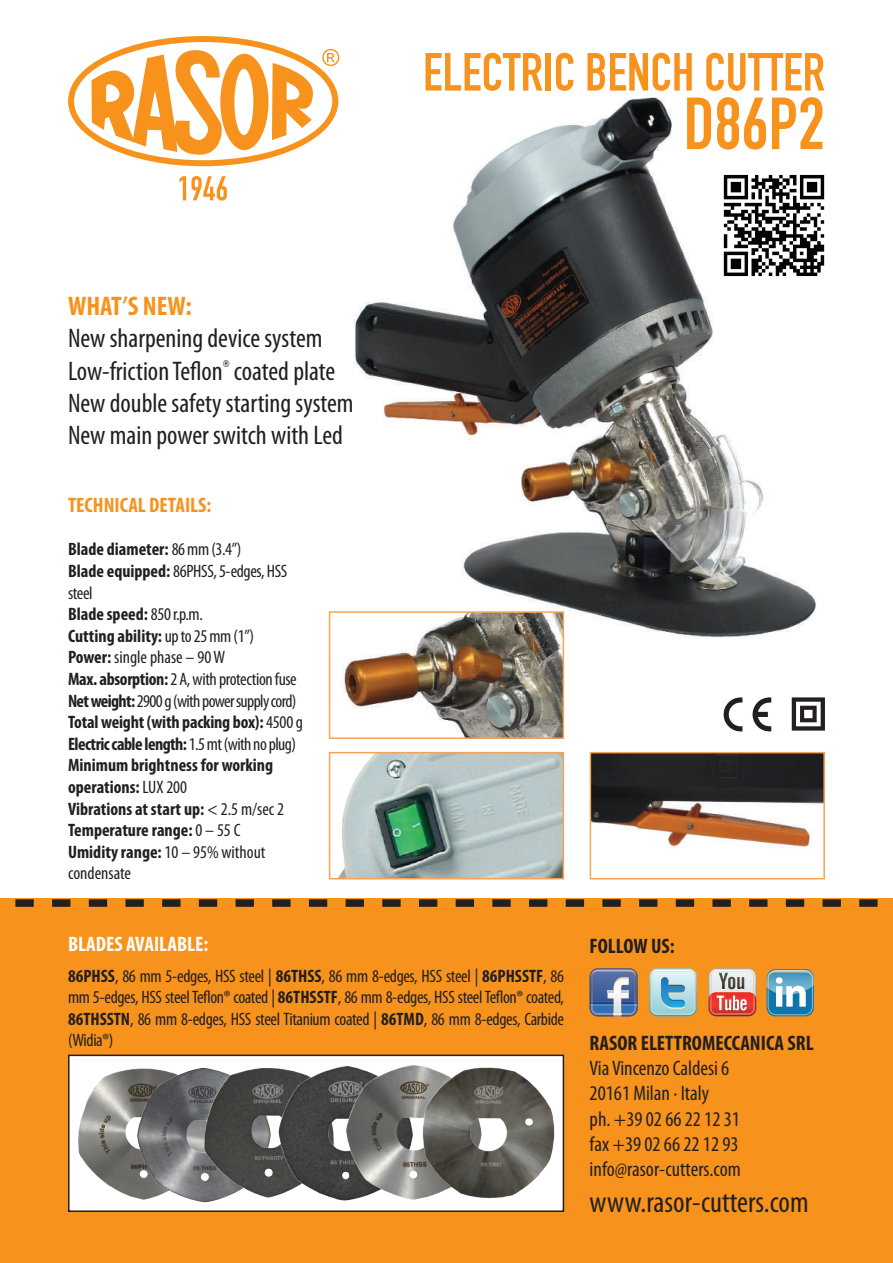
<style>
.page{position:relative;width:893px;height:1263px;background:#fff}
.page>*{position:absolute;margin:0;border:0;box-sizing:border-box;transform-origin:0 0}
.t1{font:72.45px "DIN Engschrift";color:#f7931d}
.t2{font:52.8px "DIN Engschrift";color:#f7931d}
.t3{font:condensed 30px "Myriad Pro";color:#231f20}
.t4{font:condensed 27px/32.4px "Myriad Pro";color:#231f20}
.t5{font:700 condensed 27px "Myriad Pro";color:#f7931d}
.t6{font:condensed 21px/25.2px "Myriad Pro";color:#231f20}
.t7{font:700 condensed 21px "Myriad Pro";color:#231f20}
.t8{font:700 condensed 21px "Myriad Pro";color:#f7931d}
.t9{font:700 condensed 21px "Myriad Pro";color:#fff}
.t10{font:700 condensed 18px/21.6px "Myriad Pro";color:#231f20}
.t11{font:condensed 18px/21.6px "Myriad Pro";letter-spacing:-.02em;color:#231f20;text-align:justify}
.t12{font:condensed 9.6px "Swiss 721 BT";color:#231f20;scale:.86 1}
.s1{font-weight:400}
.s2{font-weight:700}
</style>
<div class="page">
<img style="left:328px;top:97px;width:488px;height:567px">
<div style="left:0;top:898px;width:893px;height:365px;background:#f7931d"></div>
<div style="left:69px;top:1055px;width:494px;height:156px;background:#fff"></div>
<div style="left:68px;top:1054px;width:496px;height:158px;border:2px solid #231f20"></div>
<img style="left:69px;top:1064px;width:61px;height:141px">
<img style="left:130px;top:1068px;width:65px;height:133px">
<img style="left:593px;top:755px;width:229px;height:94px">
<div style="left:590px;top:752px;width:235px;height:127px;border:2px solid #f9a350"></div>
<img style="left:332px;top:614px;width:229px;height:122px">
<div style="left:329px;top:611px;width:235px;height:128px;border:2px solid #f9a350"></div>
<img style="left:339px;top:755px;width:222px;height:121px">
<div style="left:329px;top:752px;width:235px;height:127px;border:2px solid #f9a350"></div>
<svg style="left:179px;top:176px;width:48px;height:25px"></svg>
<svg style="left:68px;top:36px;width:271px;height:130px"></svg>
<svg style="left:792px;top:697px;width:33px;height:34px"></svg>
<svg style="left:723px;top:697px;width:19px;height:35px"></svg>
<svg style="left:752px;top:697px;width:19px;height:35px"></svg>
<svg style="left:15px;top:899px;width:863px;height:8px"></svg>
<img style="left:195px;top:1067px;width:81px;height:136px">
<img style="left:276px;top:1067px;width:61px;height:133px">
<img style="left:337px;top:1065px;width:80px;height:136px">
<img style="left:417px;top:1062px;width:146px;height:142px">
<svg style="left:649px;top:968px;width:48px;height:48px;background:#a1cad4"></svg>
<svg style="left:708px;top:968px;width:48px;height:48px;background:#d6958c"></svg>
<svg style="left:590px;top:968px;width:48px;height:48px;background:#7587a8"></svg>
<img style="left:591px;top:970px;width:45px;height:8px">
<svg style="left:767px;top:969px;width:47px;height:47px;background:#6ea9c3"></svg>
<img style="left:710px;top:162px;width:115px;height:127px">
<h3 class="t5" style="left:68px;top:289px;width:125px">WHAT’S NEW:</h3>
<h3 class="t4" style="left:68px;top:322px;width:269px">New sharpening device system<br>Low-friction Teflon coated plate</h3>
<p class="t12" style="left:223px;top:357px;width:9px">®</p>
<h3 class="t4" style="left:68px;top:387px;width:287px">New double safety starting system<br>New main power switch with Led</h3>
<p class="t8" style="left:68px;top:492px;width:145px">TECHNICAL DETAILS:</p>
<p class="t10" style="left:68px;top:538px;width:236px">Blade diameter: <span class="s1">86 mm (3.4”)<br></span>Blade equipped: <span class="s1">86PHSS, 5-edges, HSS steel<br></span>Blade speed: <span class="s1">850 r.p.m.<br></span>Cutting ability: <span class="s1">up to 25 mm (1”)<br></span>Power: <span class="s1">single phase – 90 W<br></span>Max. absorption: <span class="s1">2 A, with protection fuse<br></span>Net weight: <span class="s1">2900 g (with power supply cord)<br></span>Total weight (with packing box): <span class="s1">4500 g<br></span>Electric cable length: <span class="s1">1.5 mt (with no plug)<br></span>Minimum brightness for working operations: <span class="s1">LUX 200<br></span>Vibrations at start up: <span class="s1">&lt; 2.5 m/sec 2<br></span>Temperature range: <span class="s1">0 – 55 C<br></span>Umidity range: <span class="s1">10 – 95% without condensate</span></p>
<h2 class="t2" style="left:423px;top:41px;width:403px">ELECTRIC BENCH CUTTER</h2>
<h1 class="t1" style="left:684px;top:81px;width:143px">D86P2</h1>
<p class="t9" style="left:68px;top:931px;width:142px">BLADES AVAILABLE:</p>
<p class="t11" style="left:68px;top:965px;width:498px"><span class="s2">86PHSS</span>, 86 mm 5-edges, HSS steel | <span class="s2">86THSS</span>, 86 mm 8-edges, HSS steel | <span class="s2">86PHSSTF</span>, 86 mm 5-edges, HSS steel Teflon® coated | <span class="s2">86THSSTF</span>, 86 mm 8-edges, HSS steel Teflon® coated, <span class="s2">86THSSTN</span>, 86 mm 8-edges, HSS steel Titanium coated | <span class="s2">86TMD</span>, 86 mm 8-edges, Carbide (Widia®)</p>
<p class="t7" style="left:590px;top:933px;width:87px">FOLLOW US:</p>
<p class="t7" style="left:590px;top:1030px;width:226px">RASOR ELETTROMECCANICA SRL</p>
<p class="t6" style="left:590px;top:1055px;width:153px">Via Vincenzo Caldesi 6<br>20161 Milan ∙ Italy<br>ph. +39 02 66 22 12 31 fax +39 02 66 22 12 93 info@rasor-cutters.com</p>
<h3 class="t3" style="left:590px;top:1184px;width:220px">www.rasor-cutters.com</h3>
</div>
